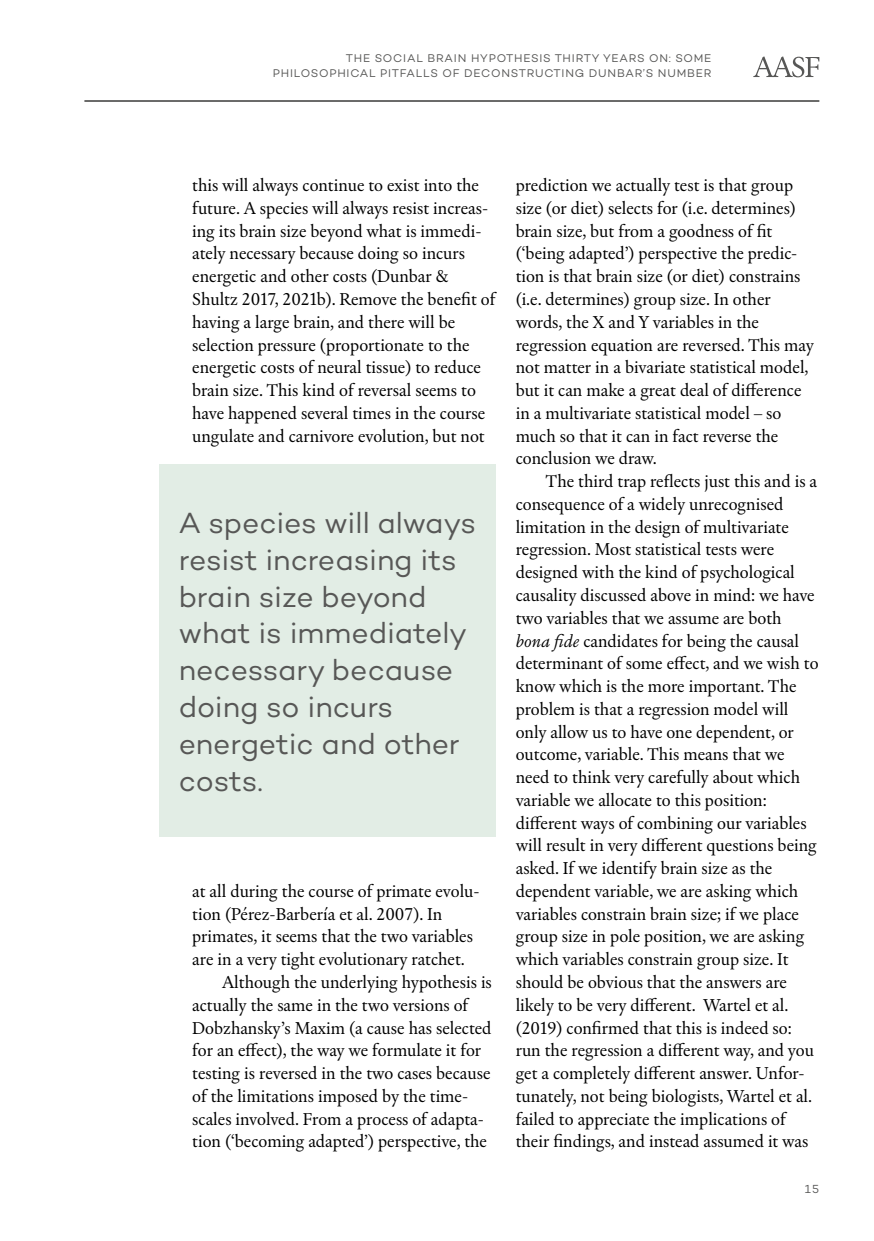
<style>
.page{position:relative;width:874px;height:1241px;background:#fff}
.page>*{position:absolute;margin:0;border:0;box-sizing:border-box;transform-origin:0 0}
.t1{font:29.75px/36.8px "Campton";letter-spacing:-.005em;color:#575756}
.t2{font:17.5px/22.8px "Chassi S";color:#000}
.t3{font:11.9px "Campton";color:#575756}
.t4{font:11.38px/15.8px "Campton";letter-spacing:.07em;color:#575756;text-align:right}
.s1{font-style:italic}
</style>
<div class="page">
<hr style="left:84px;top:100px;width:735px;height:2px;background:#575756">
<svg style="left:753px;top:56px;width:66px;height:21px"></svg>
<div style="left:159px;top:464px;width:336px;height:372px;background:#e2ede5"></div>
<p class="t4" style="left:273px;top:50px;width:440px">THE SOCIAL BRAIN HYPOTHESIS THIRTY YEARS ON: SOME<br>PHILOSOPHICAL PITFALLS OF DECONSTRUCTING DUNBAR’S NUMBER</p>
<p class="t2" style="left:192px;top:174px;width:304px">this will always continue to exist into the future. A species will always resist increas&shy;ing its brain size beyond what is immedi&shy;ately necessary because doing so incurs energetic and other costs (Dunbar &amp; Shultz 2017, 2021b). Remove the benefit of having a large brain, and there will be selection pressure (proportionate to the energetic costs of neural tissue) to reduce brain size. This kind of reversal seems to have happened several times in the course ungulate and carnivore evolution, but not</p>
<h1 class="t1" style="left:179px;top:504px;width:298px">A species will always resist increasing its brain size beyond what is immediately necessary because doing so incurs energetic and other costs.</h1>
<p class="t2" style="left:192px;top:879px;width:289px">at all during the course of primate evolu-</p>
<p class="t2" style="left:192px;top:902px;width:251px">tion (Pérez-Barbería et al. 2007). In</p>
<p class="t2" style="left:192px;top:925px;width:282px">primates, it seems that the two variables</p>
<p class="t2" style="left:192px;top:947px;width:274px">are in a very tight evolutionary ratchet.</p>
<p class="t2" style="left:222px;top:970px;width:271px">Although the underlying hypothesis is</p>
<p class="t2" style="left:192px;top:993px;width:277px">actually the same in the two versions of</p>
<p class="t2" style="left:192px;top:1016px;width:300px">Dobzhansky’s Maxim (a cause has selected</p>
<p class="t2" style="left:192px;top:1038px;width:290px">for an effect), the way we formulate it for</p>
<p class="t2" style="left:192px;top:1061px;width:300px">testing is reversed in the two cases because</p>
<p class="t2" style="left:192px;top:1084px;width:277px">of the limitations imposed by the time-</p>
<p class="t2" style="left:192px;top:1107px;width:293px">scales involved. From a process of adapta-</p>
<p class="t2" style="left:192px;top:1129px;width:296px">tion (‘becoming adapted’) perspective, the</p>
<p class="t2" style="left:515px;top:174px;width:299px">prediction we actually test is that group size (or diet) selects for (i.e. determines) brain size, but from a goodness of fit (‘being adapted’) perspective the predic&shy;tion is that brain size (or diet) constrains (i.e. determines) group size. In other words, the X and Y variables in the regression equation are reversed. This may not matter in a bivariate statistical model, but it can make a great deal of difference in a multivariate statistical model – so much so that it can in fact reverse the conclusion we draw.</p>
<p class="t2" style="left:515px;top:470px;width:304px;text-indent:30px">The third trap reflects just this and is a consequence of a widely unrecognised limitation in the design of multivariate regression. Most statistical tests were designed with the kind of psychological causality discussed above in mind: we have two variables that we assume are both <span class="s1">bona fide</span> candidates for being the causal determinant of some effect, and we wish to know which is the more important. The problem is that a regression model will only allow us to have one dependent, or outcome, variable. This means that we need to think very carefully about which variable we allocate to this position: different ways of combining our variables will result in very different questions being asked. If we identify brain size as the dependent variable, we are asking which variables constrain brain size; if we place group size in pole position, we are asking which variables constrain group size. It should be obvious that the answers are likely to be very different. Wartel et al. (2019) confirmed that this is indeed so: run the regression a different way, and you get a completely different answer. Unfor&shy;tunately, not being biologists, Wartel et al. failed to appreciate the implications of their findings, and instead assumed it was</p>
<p class="t3" style="left:804px;top:1181px;width:16px">15</p>
</div>
